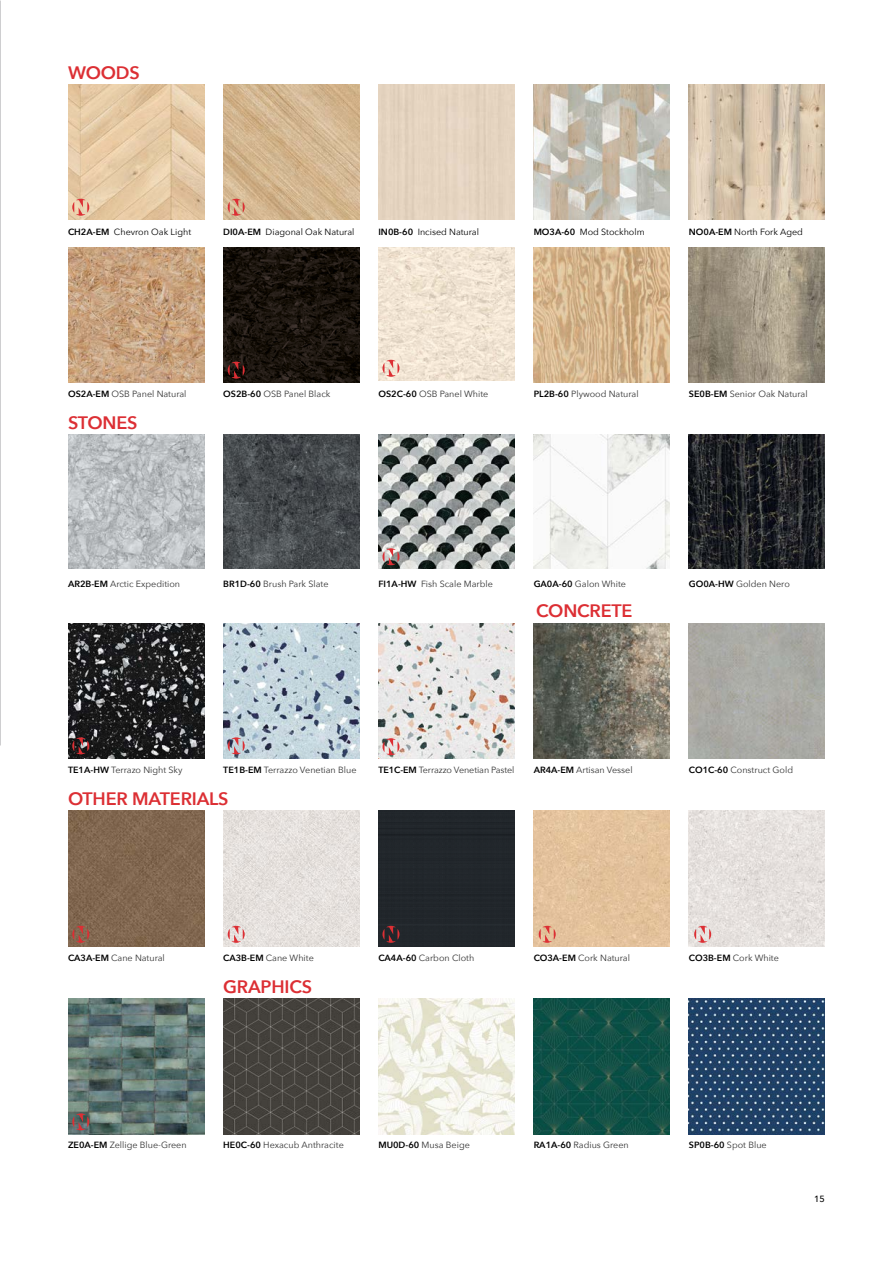
<style>
.page{position:relative;width:893px;height:1263px;background:#fff}
.page>*{position:absolute;margin:0;border:0;box-sizing:border-box;transform-origin:0 0}
.t1{font:600 18px "Avenir Next";letter-spacing:-.01em;color:#dc2f34}
.t2{font:9px "Avenir Next";color:#333}
.t3{font:9px "Avenir Next";color:#000}
.t4{font:500 9px "Avenir Next";color:#000}
.s1{font-weight:600}
.s2{font-weight:600;color:#000}
</style>
<div class="page">
<img style="left:689px;top:434px;width:136px;height:135px">
<img style="left:223px;top:623px;width:136px;height:136px">
<img style="left:223px;top:999px;width:136px;height:136px">
<img style="left:68px;top:85px;width:136px;height:135px">
<img style="left:68px;top:248px;width:136px;height:135px">
<img style="left:378px;top:623px;width:136px;height:136px">
<div style="left:378px;top:811px;width:136px;height:136px;background:#21262b"></div>
<img style="left:378px;top:999px;width:136px;height:136px">
<img style="left:534px;top:623px;width:136px;height:136px">
<img style="left:534px;top:811px;width:136px;height:136px">
<img style="left:534px;top:999px;width:136px;height:136px">
<img style="left:68px;top:623px;width:136px;height:136px">
<img style="left:68px;top:999px;width:136px;height:136px">
<img style="left:223px;top:85px;width:136px;height:135px">
<img style="left:68px;top:434px;width:136px;height:135px">
<img style="left:378px;top:434px;width:136px;height:135px">
<img style="left:68px;top:811px;width:136px;height:136px">
<img style="left:223px;top:248px;width:136px;height:135px">
<img style="left:534px;top:85px;width:136px;height:135px">
<img style="left:689px;top:85px;width:136px;height:135px">
<img style="left:534px;top:248px;width:136px;height:135px">
<img style="left:378px;top:248px;width:136px;height:133px">
<img style="left:689px;top:248px;width:136px;height:135px">
<img style="left:223px;top:434px;width:136px;height:135px">
<img style="left:223px;top:811px;width:136px;height:136px">
<img style="left:534px;top:434px;width:136px;height:135px">
<img style="left:689px;top:623px;width:136px;height:136px">
<img style="left:689px;top:811px;width:136px;height:136px">
<img style="left:689px;top:999px;width:136px;height:136px">
<svg style="left:72px;top:199px;width:17px;height:17px"></svg>
<svg style="left:228px;top:362px;width:17px;height:17px"></svg>
<svg style="left:228px;top:199px;width:17px;height:17px"></svg>
<svg style="left:382px;top:360px;width:17px;height:17px"></svg>
<svg style="left:72px;top:1113px;width:17px;height:17px"></svg>
<svg style="left:72px;top:926px;width:17px;height:17px"></svg>
<svg style="left:382px;top:548px;width:17px;height:17px"></svg>
<svg style="left:72px;top:737px;width:17px;height:17px"></svg>
<svg style="left:228px;top:737px;width:17px;height:17px"></svg>
<svg style="left:382px;top:738px;width:17px;height:17px"></svg>
<svg style="left:228px;top:926px;width:17px;height:17px"></svg>
<svg style="left:382px;top:926px;width:17px;height:17px"></svg>
<svg style="left:539px;top:926px;width:17px;height:17px"></svg>
<svg style="left:694px;top:926px;width:17px;height:17px"></svg>
<h1 class="t1" style="left:68px;top:62px;width:73px">WOODS</h1>
<p class="t3" style="left:68px;top:226px;width:125px"><span class="s1">CH2A-EM</span> Chevron Oak Light</p>
<p class="t3" style="left:223px;top:226px;width:133px"><span class="s1">DI0A-EM</span> Diagonal Oak Natural</p>
<p class="t3" style="left:378px;top:226px;width:102px"><span class="s1">IN0B-60</span> Incised Natural</p>
<p class="t3" style="left:534px;top:226px;width:113px"><span class="s1">MO3A-60</span> Mod Stockholm</p>
<p class="t3" style="left:689px;top:226px;width:116px"><span class="s1">NO0A-EM</span> North Fork Aged</p>
<p class="t2" style="left:68px;top:388px;width:120px"><span class="s2">OS2A-EM</span> OSB Panel Natural</p>
<p class="t2" style="left:223px;top:388px;width:109px"><span class="s2">OS2B-60</span> OSB Panel Black</p>
<p class="t2" style="left:378px;top:388px;width:111px"><span class="s2">OS2C-60</span> OSB Panel White</p>
<p class="t2" style="left:534px;top:388px;width:106px"><span class="s2">PL2B-60</span> Plywood Natural</p>
<p class="t2" style="left:689px;top:388px;width:120px"><span class="s2">SE0B-EM</span> Senior Oak Natural</p>
<h1 class="t1" style="left:68px;top:412px;width:71px">STONES</h1>
<p class="t2" style="left:68px;top:579px;width:114px"><span class="s2">AR2B-EM</span> Arctic Expedition</p>
<p class="t2" style="left:223px;top:579px;width:107px"><span class="s2">BR1D-60</span> Brush Park Slate</p>
<p class="t2" style="left:378px;top:579px;width:116px"><span class="s2">FI1A-HW</span> Fish Scale Marble</p>
<p class="t2" style="left:534px;top:579px;width:94px"><span class="s2">GA0A-60</span> Galon White</p>
<p class="t2" style="left:689px;top:579px;width:102px"><span class="s2">GO0A-HW</span> Golden Nero</p>
<h1 class="t1" style="left:536px;top:600px;width:98px">CONCRETE</h1>
<p class="t2" style="left:68px;top:764px;width:116px"><span class="s2">TE1A-HW</span> Terrazo Night Sky</p>
<p class="t2" style="left:223px;top:764px;width:135px"><span class="s2">TE1B-EM</span> Terrazzo Venetian Blue</p>
<p class="t2" style="left:378px;top:764px;width:138px"><span class="s2">TE1C-EM</span> Terrazzo Venetian Pastel</p>
<p class="t2" style="left:534px;top:764px;width:101px"><span class="s2">AR4A-EM</span> Artisan Vessel</p>
<p class="t2" style="left:689px;top:764px;width:106px"><span class="s2">CO1C-60</span> Construct Gold</p>
<h1 class="t1" style="left:68px;top:788px;width:162px">OTHER MATERIALS</h1>
<p class="t2" style="left:68px;top:953px;width:98px"><span class="s2">CA3A-EM</span> Cane Natural</p>
<p class="t2" style="left:223px;top:953px;width:92px"><span class="s2">CA3B-EM</span> Cane White</p>
<p class="t2" style="left:378px;top:953px;width:97px"><span class="s2">CA4A-60</span> Carbon Cloth</p>
<p class="t2" style="left:534px;top:953px;width:98px"><span class="s2">CO3A-EM</span> Cork Natural</p>
<p class="t2" style="left:689px;top:953px;width:92px"><span class="s2">CO3B-EM</span> Cork White</p>
<h1 class="t1" style="left:223px;top:976px;width:90px">GRAPHICS</h1>
<p class="t2" style="left:68px;top:1140px;width:120px"><span class="s2">ZE0A-EM</span> Zellige Blue-Green</p>
<p class="t2" style="left:223px;top:1140px;width:122px"><span class="s2">HE0C-60</span> Hexacub Anthracite</p>
<p class="t2" style="left:378px;top:1140px;width:93px"><span class="s2">MU0D-60</span> Musa Beige</p>
<p class="t2" style="left:534px;top:1140px;width:97px"><span class="s2">RA1A-60</span> Radius Green</p>
<p class="t2" style="left:689px;top:1140px;width:79px"><span class="s2">SP0B-60</span> Spot Blue</p>
<p class="t4" style="left:814px;top:1191px;width:12px">15</p>
</div>
